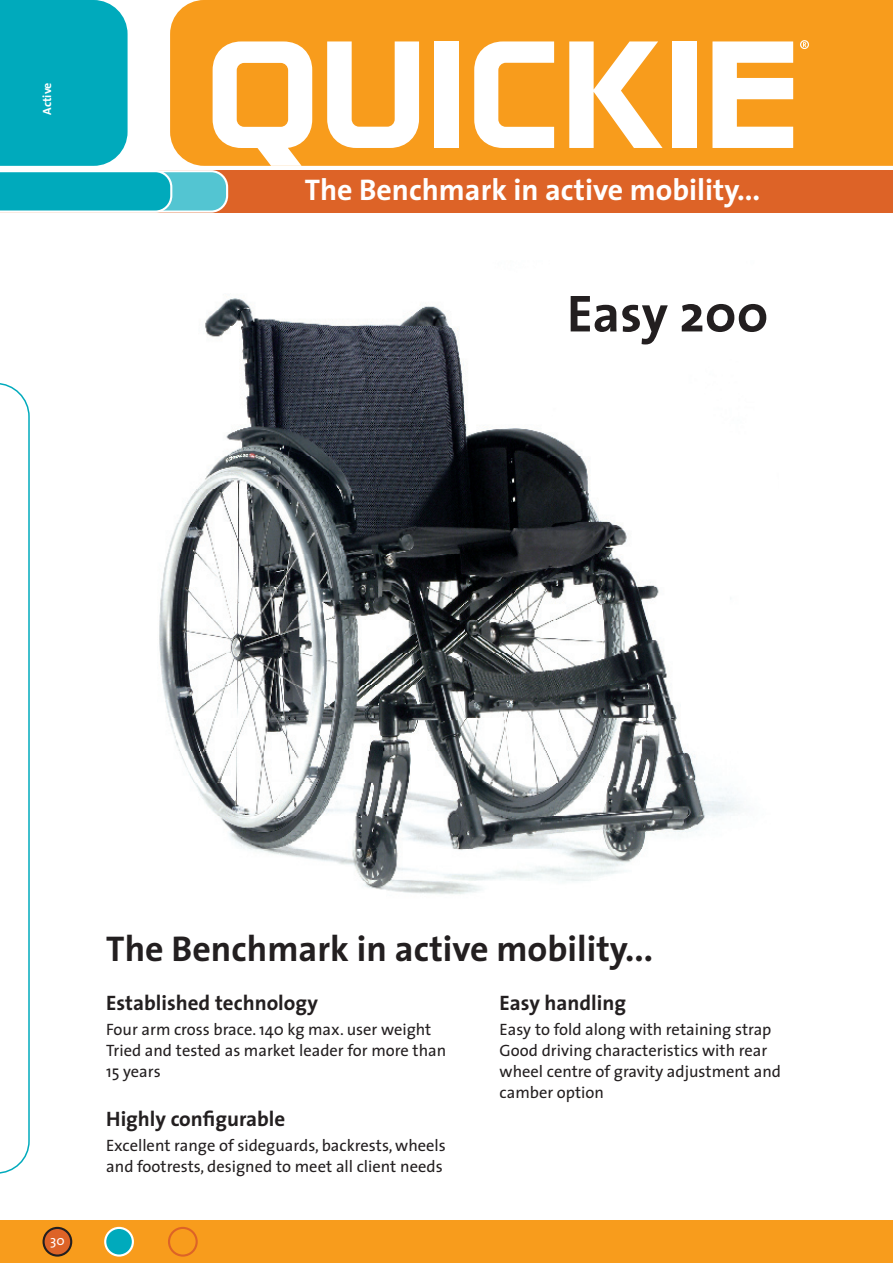
<style>
.page{position:relative;width:893px;height:1263px;background:#fff}
.page>*{position:absolute;margin:0;border:0;box-sizing:border-box;transform-origin:0 0}
.t1{font:700 52.5px "The Sans";color:#231f20}
.t2{font:700 36px "The Sans";color:#231f20}
.t3{font:700 30px "The Sans";color:#fff}
.t4{font:700 21px "The Sans";color:#231f20}
.t5{font:16.5px/21px "The Sans";color:#231f20}
.t6{font:13.5px "The Sans";color:#fff}
.t7{font:700 12px "The Sans";color:#fff}
</style>
<div class="page">
<div style="left:0;top:170px;width:893px;height:43px;background:#dd6327"></div>
<div style="left:312px;top:0;width:580px;height:166px;background:#f89c1c"></div>
<svg style="left:0;top:383px;width:30px;height:791px"></svg>
<div style="left:0;top:1220px;width:893px;height:43px;background:#f89c1c"></div>
<div style="left:44px;top:1228px;width:27px;height:27px;background:#dd6327;border-radius:50%"></div>
<div style="left:43px;top:1227px;width:29px;height:29px;border:2px solid #231f20;border-radius:50%"></div>
<div style="left:105px;top:1228px;width:28px;height:27px;background:#00aabc;border-radius:50%"></div>
<div style="left:104px;top:1227px;width:30px;height:29px;border:2px solid #fff;border-radius:50%"></div>
<div style="left:168px;top:1227px;width:30px;height:29px;border:2px solid #dd6327;border-radius:50%"></div>
<hr style="left:892px;top:0;width:1px;height:166px;background:#f89c1c">
<img style="left:159px;top:298px;width:582px;height:596px">
<svg style="left:0;top:0;width:312px;height:213px"></svg>
<svg style="left:327px;top:41px;width:92px;height:107px"></svg>
<div style="left:435px;top:41px;width:24px;height:107px;background:#fff"></div>
<svg style="left:474px;top:41px;width:80px;height:107px"></svg>
<svg style="left:569px;top:41px;width:94px;height:107px"></svg>
<div style="left:673px;top:41px;width:24px;height:107px;background:#fff"></div>
<svg style="left:712px;top:41px;width:81px;height:107px"></svg>
<svg style="left:800px;top:40px;width:9px;height:9px"></svg>
<p class="t7" style="left:37px;top:115px;width:34px;rotate:-90deg">Active</p>
<h3 class="t3" style="left:305px;top:165px;width:457px">The Benchmark in active mobility...</h3>
<h1 class="t1" style="left:567px;top:270px;width:203px">Easy 200</h1>
<p class="t6" style="left:50px;top:1229px;width:16px">30</p>
<h2 class="t2" style="left:106px;top:919px;width:548px">The Benchmark in active mobility...</h2>
<p class="t4" style="left:106px;top:985px;width:213px">Established technology</p>
<p class="t5" style="left:106px;top:1018px;width:341px">Four arm cross brace. 140 kg max. user weight<br>Tried and tested as market leader for more than<br>15 years</p>
<p class="t4" style="left:106px;top:1101px;width:180px">Highly configurable</p>
<p class="t5" style="left:106px;top:1135px;width:341px">Excellent range of sideguards, backrests, wheels and footrests, designed to meet all client needs</p>
<p class="t4" style="left:500px;top:985px;width:128px">Easy handling</p>
<p class="t5" style="left:500px;top:1018px;width:283px">Easy to fold along with retaining strap Good driving characteristics with rear wheel centre of gravity adjustment and camber option</p>
</div>
